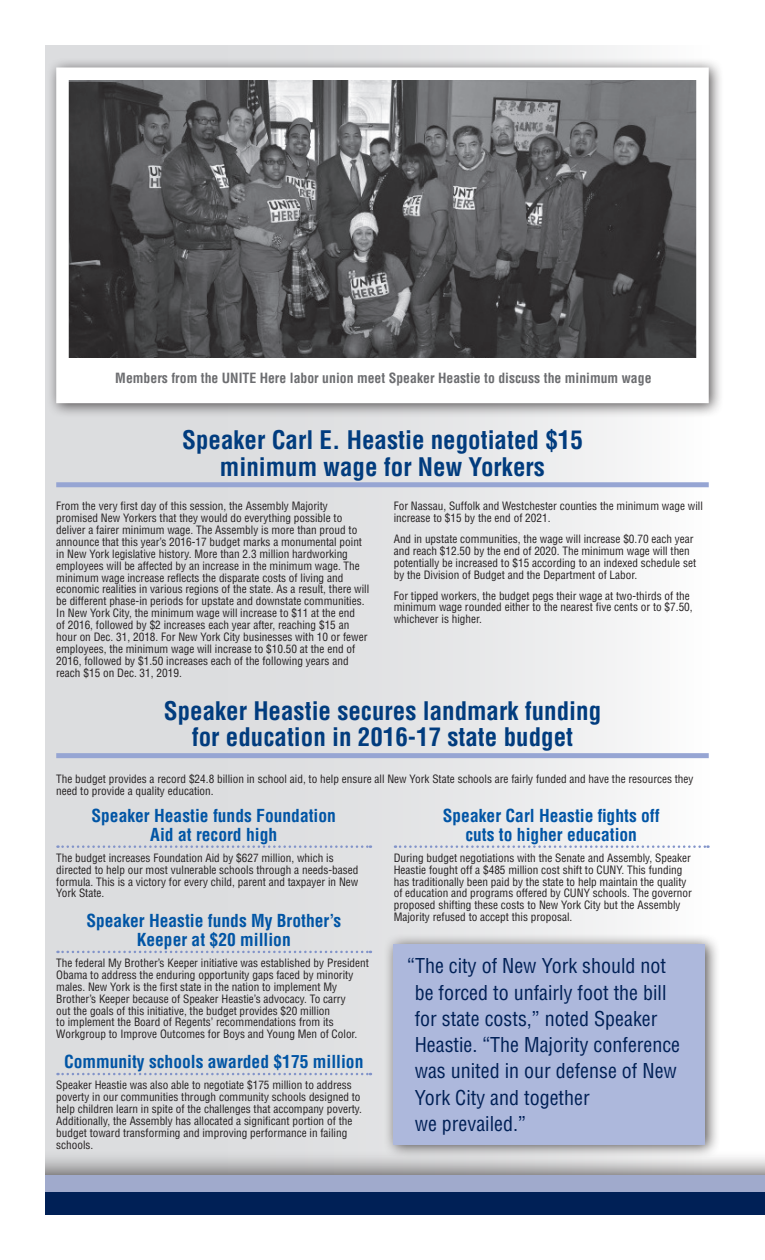
<style>
.page{position:relative;width:765px;height:1260px;background:#fff}
.page>*{position:absolute;margin:0;border:0;box-sizing:border-box;transform-origin:0 0}
.Body_Heading_A{font:700 condensed 25px/26.2px "Helvetica";color:#013c7e;text-align:center}
.t1{font:condensed 20px/26.2px "Helvetica";color:#002056}
.Body_Heading_B{font:700 condensed 17.5px/18.8px "Helvetica";color:#0155a5;text-align:center}
.t2{font:700 condensed 13.75px "Helvetica";color:#6c6d70}
.Body{font:condensed 11.25px/11.9px "Helvetica";color:#231f20}
</style>
<div class="page">
<div style="left:45px;top:45px;width:675px;height:1170px;background:linear-gradient(to right,#d5d6d8,#f7f7f8)"></div>
<svg style="left:58px;top:845px;width:313px;height:3px"></svg>
<svg style="left:58px;top:951px;width:313px;height:2px"></svg>
<svg style="left:58px;top:1073px;width:313px;height:2px"></svg>
<svg style="left:395px;top:845px;width:314px;height:3px"></svg>
<div style="left:383px;top:933px;width:337px;height:226px;background:#231f20;opacity:.75"></div>
<div style="left:394px;top:944px;width:311px;height:200px;background:#adb8dc"></div>
<div style="left:45px;top:1150px;width:720px;height:65px;background:#231f20;opacity:.8"></div>
<div style="left:45px;top:1175px;width:720px;height:40px;background:#a0aacc"></div>
<div style="left:45px;top:1192px;width:720px;height:23px;background:#002056"></div>
<div style="left:46px;top:57px;width:677px;height:361px;background:#231f20;opacity:.75"></div>
<img style="left:69px;top:81px;width:627px;height:277px">
<div style="left:56px;top:482px;width:653px;height:5px;background:#96a5d3"></div>
<div style="left:56px;top:753px;width:653px;height:5px;background:#96a5d3"></div>
<div style="left:61px;top:358px;width:645px;height:41px;background:#fff"></div>
<p class="t2" style="left:115px;top:369px;width:538px">Members from the UNITE Here labor union meet Speaker Heastie to discuss the minimum wage</p>
<p class="Body_Heading_A" style="left:182px;top:427px;width:402px">Speaker Carl E. Heastie negotiated $15 minimum wage for New Yorkers</p>
<p class="Body" style="left:56px;top:500px;width:314px">From the very first day of this session, the Assembly Majority promised New Yorkers that they would do everything possible to deliver a fairer minimum wage. The Assembly is more than proud to announce that this year’s 2016-17 budget marks a monumental point in New York legislative history. More than 2.3 million hardworking employees will be affected by an increase in the minimum wage. The minimum wage increase reflects the disparate costs of living and economic realities in various regions of the state. As a result, there will be different phase-in periods for upstate and downstate communities.<br>In New York City, the minimum wage will increase to $11 at the end<br>of 2016, followed by $2 increases each year after, reaching $15 an hour on Dec. 31, 2018. For New York City businesses with 10 or fewer employees, the minimum wage will increase to $10.50 at the end of 2016, followed by $1.50 increases each of the following years and reach $15 on Dec. 31, 2019.</p>
<p class="Body" style="left:394px;top:500px;width:311px">For Nassau, Suffolk and Westchester counties the minimum wage will increase to $15 by the end of 2021.</p>
<p class="Body" style="left:394px;top:533px;width:304px">And in upstate communities, the wage will increase $0.70 each year and reach $12.50 by the end of 2020. The minimum wage will then potentially be increased to $15 according to an indexed schedule set by the Division of Budget and the Department of Labor.</p>
<p class="Body" style="left:394px;top:589px;width:300px">For tipped workers, the budget pegs their wage at two-thirds of the minimum wage rounded either to the nearest five cents or to $7.50, whichever is higher.</p>
<p class="Body_Heading_A" style="left:164px;top:698px;width:439px">Speaker Heastie secures landmark funding for education in 2016-17 state budget</p>
<p class="Body" style="left:56px;top:773px;width:639px">The budget provides a record $24.8 billion in school aid, to help ensure all New York State schools are fairly funded and have the resources they need to provide a quality education.</p>
<p class="Body_Heading_B" style="left:91px;top:806px;width:246px">Speaker Heastie funds Foundation<br>Aid at record high</p>
<p class="Body" style="left:56px;top:852px;width:304px">The budget increases Foundation Aid by $627 million, which is directed to help our most vulnerable schools through a needs-based formula. This is a victory for every child, parent and taxpayer in New York State.</p>
<p class="Body_Heading_B" style="left:86px;top:912px;width:256px">Speaker Heastie funds My Brother’s<br>Keeper at $20 million</p>
<p class="Body" style="left:56px;top:957px;width:314px">The federal My Brother’s Keeper initiative was established by President Obama to address the enduring opportunity gaps faced by minority males. New York is the first state in the nation to implement My Brother’s Keeper because of Speaker Heastie’s advocacy. To carry<br>out the goals of this initiative, the budget provides $20 million<br>to implement the Board of Regents’ recommendations from its Workgroup to Improve Outcomes for Boys and Young Men of Color.</p>
<p class="Body_Heading_B" style="left:64px;top:1052px;width:301px">Community schools awarded $175 million</p>
<p class="Body" style="left:56px;top:1079px;width:307px">Speaker Heastie was also able to negotiate $175 million to address poverty in our communities through community schools designed to help children learn in spite of the challenges that accompany poverty.<br>Additionally, the Assembly has allocated a significant portion of the budget toward transforming and improving performance in failing schools.</p>
<p class="Body_Heading_B" style="left:443px;top:806px;width:218px">Speaker Carl Heastie fights off cuts to higher education</p>
<p class="Body" style="left:394px;top:852px;width:300px">During budget negotiations with the Senate and Assembly, Speaker Heastie fought off a $485 million cost shift to CUNY. This funding has traditionally been paid by the state to help maintain the quality of education and programs offered by CUNY schools. The governor proposed shifting these costs to New York City but the Assembly Majority refused to accept this proposal.</p>
<p class="t1" style="left:415px;top:953px;width:267px;text-indent:-8px">“The city of New York should not be forced to unfairly foot the bill for state costs,” noted Speaker<br>Heastie. “The Majority conference was united in our defense of New<br>York City and together<br>we prevailed.”</p>
</div>
